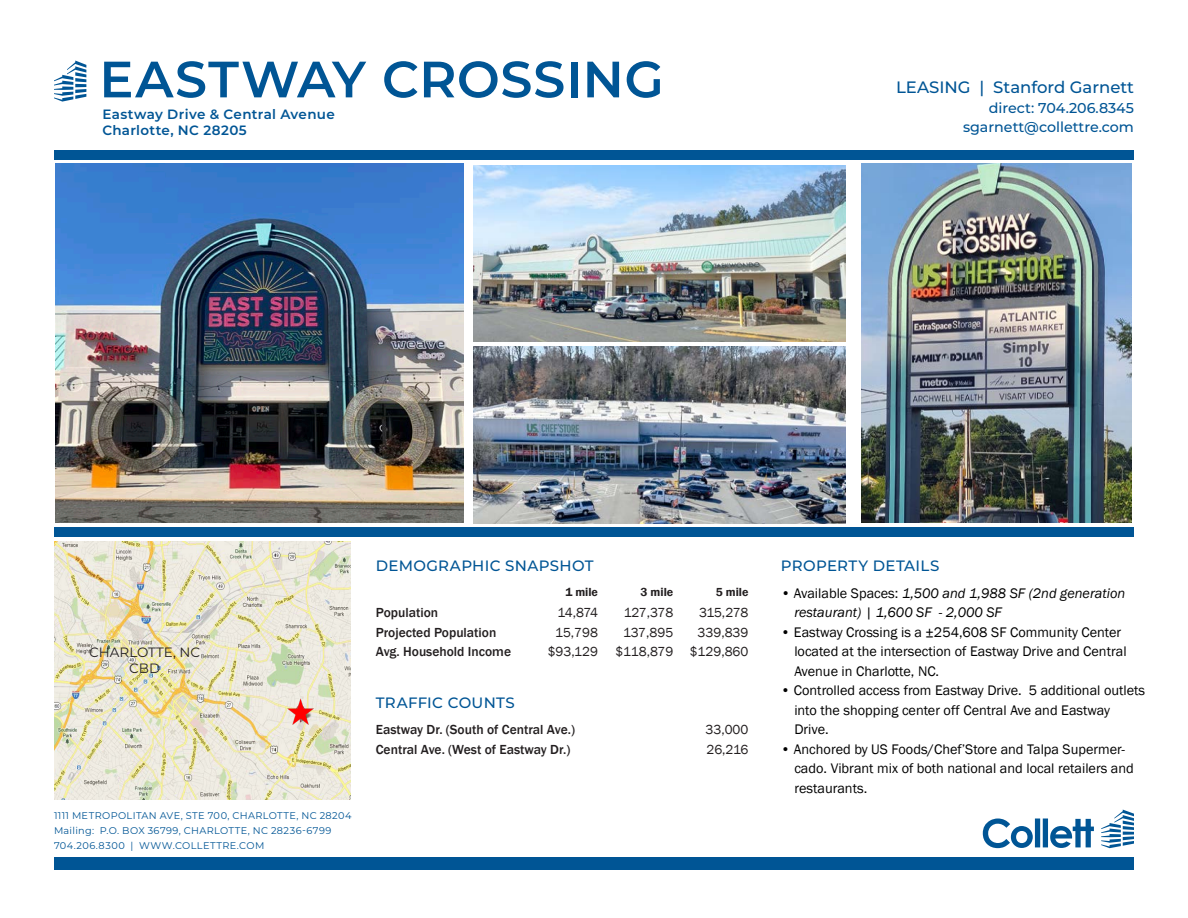
<style>
.page{position:relative;width:1188px;height:918px;background:#fff}
.page>*{position:absolute;margin:0;border:0;box-sizing:border-box;transform-origin:0 0}
.Secondary_page_title{font:600 51px "Montserrat";letter-spacing:.01em;color:#005595}
.Leasing_name_title{font:500 16.5px "Montserrat";color:#005595}
.Category_header{font:500 15px "Montserrat";letter-spacing:.025em;color:#005595}
.Category_header_-_above_P{font:500 15px "Montserrat";letter-spacing:.025em;color:#005595}
.Property_details_bullets_P{font:14.25px/19.5px "Franklin Gothic";color:#000}
.Property_details_bullets_P-2{font:italic 14.25px/19.5px "Franklin Gothic";color:#000}
.Leasing_contact_info{font:500 14.25px "Montserrat";color:#005595}
.Leasing_name_title-2{font:500 14.25px "Montserrat";color:#005595}
.Category_names{font:500 13.5px "Franklin Gothic";color:#231f20}
.Category_data{font:13.5px "Franklin Gothic";color:#231f20}
.Property_address{font:600 13.5px "Montserrat";letter-spacing:.025em;color:#005595}
.t1{font:13.5px "Montserrat";color:#231f20}
.Demos_sub-head{font:600 12px "Franklin Gothic";color:#231f20}
.t2{font:9.75px/15px "Montserrat";letter-spacing:.04em;color:#005595}
.s1{font-style:normal}
</style>
<div class="page">
<div style="left:54px;top:150px;width:1080px;height:9px;background:#005595"></div>
<div style="left:54px;top:528px;width:1080px;height:9px;background:#005595"></div>
<div style="left:54px;top:858px;width:1080px;height:12px;background:#005595"></div>
<svg style="left:54px;top:61px;width:32px;height:41px"></svg>
<svg style="left:983px;top:819px;width:111px;height:29px"></svg>
<svg style="left:1101px;top:810px;width:33px;height:38px"></svg>
<img style="left:54px;top:542px;width:297px;height:258px">
<img style="left:287px;top:699px;width:27px;height:25px">
<img style="left:55px;top:164px;width:408px;height:358px">
<img style="left:862px;top:164px;width:270px;height:359px">
<img style="left:473px;top:165px;width:373px;height:176px">
<img style="left:473px;top:347px;width:373px;height:177px">
<p class="Secondary_page_title" style="left:99px;top:43px;width:566px">EASTWAY CROSSING</p>
<p class="Property_address" style="left:102px;top:104px;width:234px">Eastway Drive &amp; Central Avenue</p>
<p class="Property_address" style="left:102px;top:121px;width:146px">Charlotte, NC 28205</p>
<p class="Leasing_name_title" style="left:896px;top:76px;width:239px">LEASING | Stanford Garnett</p>
<p class="Leasing_name_title-2" style="left:989px;top:98px;width:147px">direct: 704.206.8345</p>
<p class="Leasing_contact_info" style="left:963px;top:117px;width:172px">sgarnett@collettre.com</p>
<p class="Category_header" style="left:376px;top:555px;width:219px">DEMOGRAPHIC SNAPSHOT</p>
<p class="Demos_sub-head" style="left:565px;top:584px;width:34px">1 mile</p>
<p class="Demos_sub-head" style="left:641px;top:584px;width:34px">3 mile</p>
<p class="Demos_sub-head" style="left:716px;top:584px;width:34px">5 mile</p>
<p class="Category_data" style="left:699px;top:605px;width:51px">315,278</p>
<p class="Category_data" style="left:698px;top:624px;width:52px">339,839</p>
<p class="Category_data" style="left:558px;top:605px;width:42px">14,874</p>
<p class="Category_data" style="left:555px;top:624px;width:44px">15,798</p>
<p class="Category_data" style="left:548px;top:644px;width:52px">$93,129</p>
<p class="Category_data" style="left:624px;top:605px;width:51px">127,378</p>
<p class="Category_data" style="left:623px;top:624px;width:52px">137,895</p>
<p class="Category_data" style="left:615px;top:644px;width:59px">$118,879</p>
<p class="Category_names" style="left:376px;top:605px;width:64px">Population</p>
<p class="Category_names" style="left:376px;top:624px;width:122px">Projected Population</p>
<p class="Category_names" style="left:376px;top:644px;width:137px">Avg. Household Income</p>
<p class="t1" style="left:89px;top:643px;width:112px">CHARLOTTE, NC</p>
<p class="Category_data" style="left:690px;top:644px;width:60px">$129,860</p>
<p class="t1" style="left:129px;top:659px;width:33px">CBD</p>
<p class="t2" style="left:54px;top:807px;width:299px">1111 METROPOLITAN AVE, STE 700, CHARLOTTE, NC 28204<br>Mailing: P.O. BOX 36799, CHARLOTTE, NC 28236-6799<br>704.206.8300 | WWW.COLLETTRE.COM</p>
<p class="Category_header" style="left:376px;top:692px;width:141px">TRAFFIC COUNTS</p>
<p class="Category_names" style="left:376px;top:722px;width:201px">Eastway Dr. (South of Central Ave.)</p>
<p class="Category_names" style="left:376px;top:741px;width:196px">Central Ave. (West of Eastway Dr.)</p>
<p class="Category_data" style="left:706px;top:722px;width:44px">33,000</p>
<p class="Category_data" style="left:706px;top:741px;width:44px">26,216</p>
<p class="Category_header_-_above_P" style="left:781px;top:555px;width:160px">PROPERTY DETAILS</p>
<p class="Property_details_bullets_P-2" style="left:794px;top:584px;width:333px;text-indent:-13px">• <span class="s1">Available Spaces:</span> 1,500 and 1,988 SF (2nd generation restaurant) | 1,600 SF - 2,000 SF</p>
<p class="Property_details_bullets_P" style="left:794px;top:623px;width:334px;text-indent:-13px">• Eastway Crossing is a ±254,608 SF Community Center located at the intersection of Eastway Drive and Central<br>Avenue in Charlotte, NC.</p>
<p class="Property_details_bullets_P" style="left:794px;top:681px;width:352px;text-indent:-13px">• Controlled access from Eastway Drive. 5 additional outlets into the shopping center off Central Ave and Eastway<br>Drive.</p>
<p class="Property_details_bullets_P" style="left:794px;top:740px;width:341px;text-indent:-14px">• Anchored by US Foods/Chef’Store and Talpa Supermer&shy;cado. Vibrant mix of both national and local retailers and restaurants.</p>
</div>
